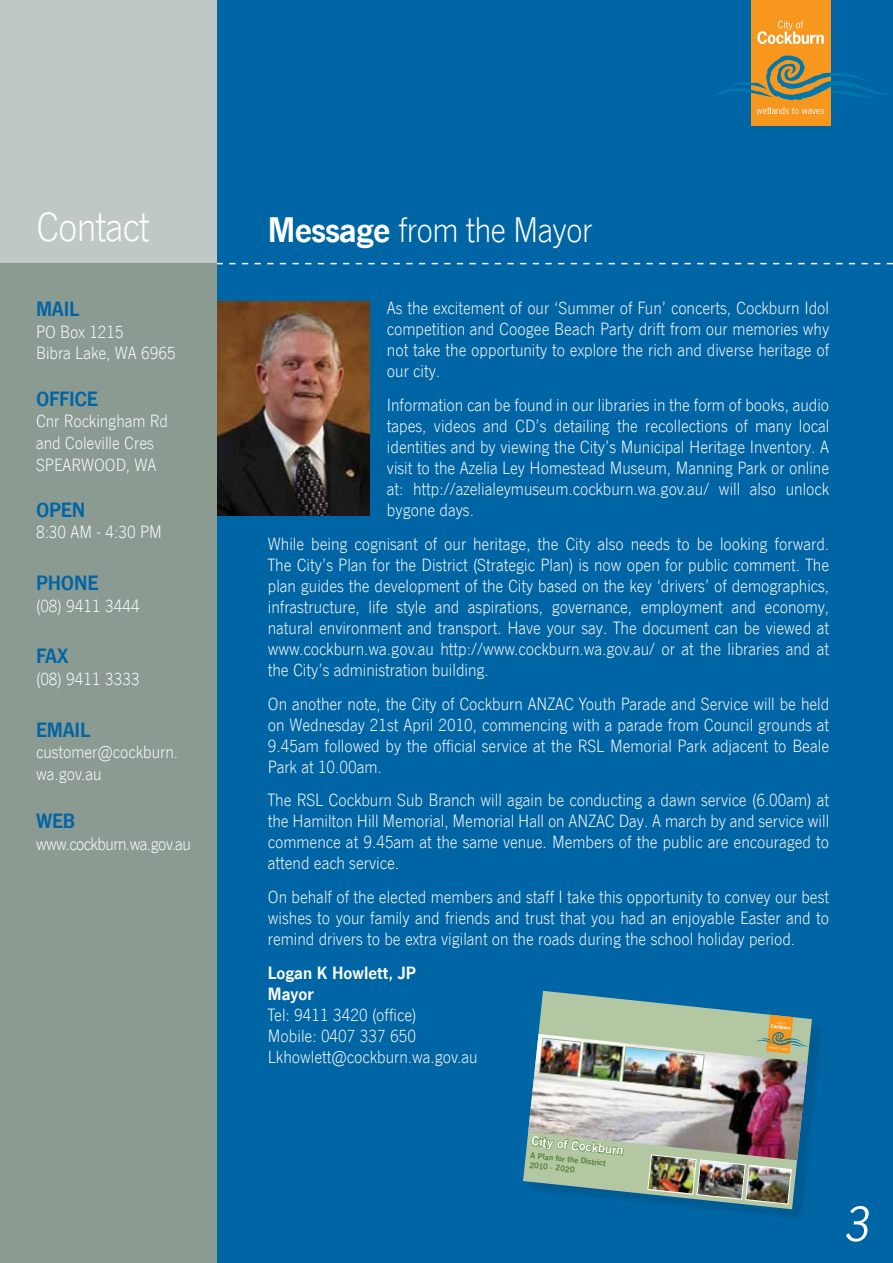
<style>
.page{position:relative;width:893px;height:1263px;background:#fff}
.page>*{position:absolute;margin:0;border:0;box-sizing:border-box;transform-origin:0 0}
.t1{font:italic 51px "News Gothic Com";color:#fff}
.t2{font:300 42px "News Gothic Com";letter-spacing:-.02em;color:#fff}
.t3{font:300 36px "News Gothic Com";letter-spacing:-.02em;color:#fff}
.t4{font:700 21px "News Gothic Com";letter-spacing:-.01em;color:#0065a4}
.t5{font:300 18px/21px "News Gothic Com";color:#fff;text-align:justify}
.t6{font:300 18px "News Gothic Com";letter-spacing:-.03em;color:#fff}
.t7{font:700 18px/21px "News Gothic Com";color:#fff}
.t8{font:12.9px "News Gothic Bd BT";color:#fff}
.t9{font:8.1px/9.6px "News Gothic Bd BT";color:#55803a}
.s1{font-weight:700}
</style>
<div class="page">
<div style="left:204px;top:0;width:689px;height:1263px;background:#0065a4"></div>
<svg style="left:217px;top:263px;width:676px;height:1px"></svg>
<img style="left:217px;top:302px;width:153px;height:214px">
<div style="left:0;top:0;width:217px;height:286px;background:#bfc9c4"></div>
<div style="left:0;top:264px;width:217px;height:999px;background:#8b9b92"></div>
<div style="left:751px;top:0;width:79px;height:125px;background:#f8971d"></div>
<svg style="left:713px;top:55px;width:178px;height:46px"></svg>
<svg style="left:757px;top:21px;width:67px;height:23px"></svg>
<svg style="left:757px;top:107px;width:67px;height:7px"></svg>
<div style="left:527px;top:995px;width:297px;height:226px;background:#000;opacity:.1"></div>
<svg style="left:523px;top:991px;width:289px;height:218px;fill:#b3c8a2"></svg>
<img style="left:528px;top:1034px;width:279px;height:126px">
<svg style="left:531px;top:1135px;width:93px;height:21px;background:#9db48b"></svg>
<svg style="left:756px;top:1015px;width:53px;height:39px;background:#b9af76"></svg>
<img style="left:647px;top:1154px;width:145px;height:51px">
<img style="left:538px;top:1037px;width:167px;height:54px">
<h2 class="t2" style="left:36px;top:205px;width:115px">Contact</h2>
<p class="t4" style="left:36px;top:297px;width:45px">MAIL</p>
<p class="t5" style="left:36px;top:321px;width:141px;line-height:21.6px">PO Box 1215<br>Bibra Lake, WA 6965</p>
<p class="t4" style="left:36px;top:387px;width:63px">OFFICE</p>
<p class="t5" style="left:36px;top:411px;width:133px;line-height:21.6px;text-align:left">Cnr Rockingham Rd and Coleville Cres<br>SPEARWOOD, WA</p>
<p class="t4" style="left:36px;top:498px;width:51px">OPEN</p>
<p class="t5" style="left:36px;top:522px;width:127px">8:30 AM - 4:30 PM</p>
<p class="t4" style="left:36px;top:571px;width:64px">PHONE</p>
<p class="t5" style="left:36px;top:595px;width:105px">(08) 9411 3444</p>
<p class="t4" style="left:36px;top:645px;width:34px">FAX</p>
<p class="t5" style="left:36px;top:669px;width:105px">(08) 9411 3333</p>
<p class="t4" style="left:36px;top:718px;width:56px">EMAIL</p>
<p class="t5" style="left:36px;top:742px;width:144px;line-height:21.6px">customer@cockburn. wa.gov.au</p>
<p class="t4" style="left:36px;top:809px;width:41px">WEB</p>
<p class="t6" style="left:36px;top:834px;width:156px">www.cockburn.wa.gov.au</p>
<h3 class="t3" style="left:268px;top:210px;width:326px"><span class="s1">Message</span> from the Mayor</h3>
<p class="t5" style="left:387px;top:298px;width:444px">As the excitement of our ‘Summer of Fun’ concerts, Cockburn Idol competition and Coogee Beach Party drift from our memories why not take the opportunity to explore the rich and diverse heritage of our city.</p>
<p class="t5" style="left:387px;top:395px;width:444px">Information can be found in our libraries in the form of books, audio tapes, videos and CD’s detailing the recollections of many local identities and by viewing the City’s Municipal Heritage Inventory. A visit to the Azelia Ley Homestead Museum, Manning Park or online at: http://azelialeymuseum.cockburn.wa.gov.au/ will also unlock bygone days.</p>
<p class="t5" style="left:268px;top:533px;width:563px">While being cognisant of our heritage, the City also needs to be looking forward.<br>The City’s Plan for the District (Strategic Plan) is now open for public comment. The plan guides the development of the City based on the key ‘drivers’ of demographics, infrastructure, life style and aspirations, governance, employment and economy, natural environment and transport. Have your say. The document can be viewed at www.cockburn.wa.gov.au http://www.cockburn.wa.gov.au/ or at the libraries and at the City’s administration building.</p>
<p class="t5" style="left:268px;top:693px;width:563px">On another note, the City of Cockburn ANZAC Youth Parade and Service will be held on Wednesday 21st April 2010, commencing with a parade from Council grounds at 9.45am followed by the official service at the RSL Memorial Park adjacent to Beale Park at 10.00am.</p>
<p class="t5" style="left:268px;top:790px;width:563px">The RSL Cockburn Sub Branch will again be conducting a dawn service (6.00am) at the Hamilton Hill Memorial, Memorial Hall on ANZAC Day. A march by and service will commence at 9.45am at the same venue. Members of the public are encouraged to attend each service.</p>
<p class="t5" style="left:268px;top:887px;width:563px">On behalf of the elected members and staff I take this opportunity to convey our best wishes to your family and friends and trust that you had an enjoyable Easter and to remind drivers to be extra vigilant on the roads during the school holiday period.</p>
<p class="t7" style="left:268px;top:962px;width:150px">Logan K Howlett, JP<br>Mayor</p>
<p class="t5" style="left:268px;top:1004px;width:211px;text-align:left">Tel: 9411 3420 (office)<br>Mobile: 0407 337 650<br>Lkhowlett@cockburn.wa.gov.au</p>
<p class="t8" style="left:532px;top:1132px;width:94px;rotate:6deg">City of Cockburn</p>
<p class="t9" style="left:531px;top:1151px;width:77px;rotate:6deg">A Plan for the District<br>2010 - 2020</p>
<h1 class="t1" style="left:846px;top:1197px;width:27px">3</h1>
</div>
